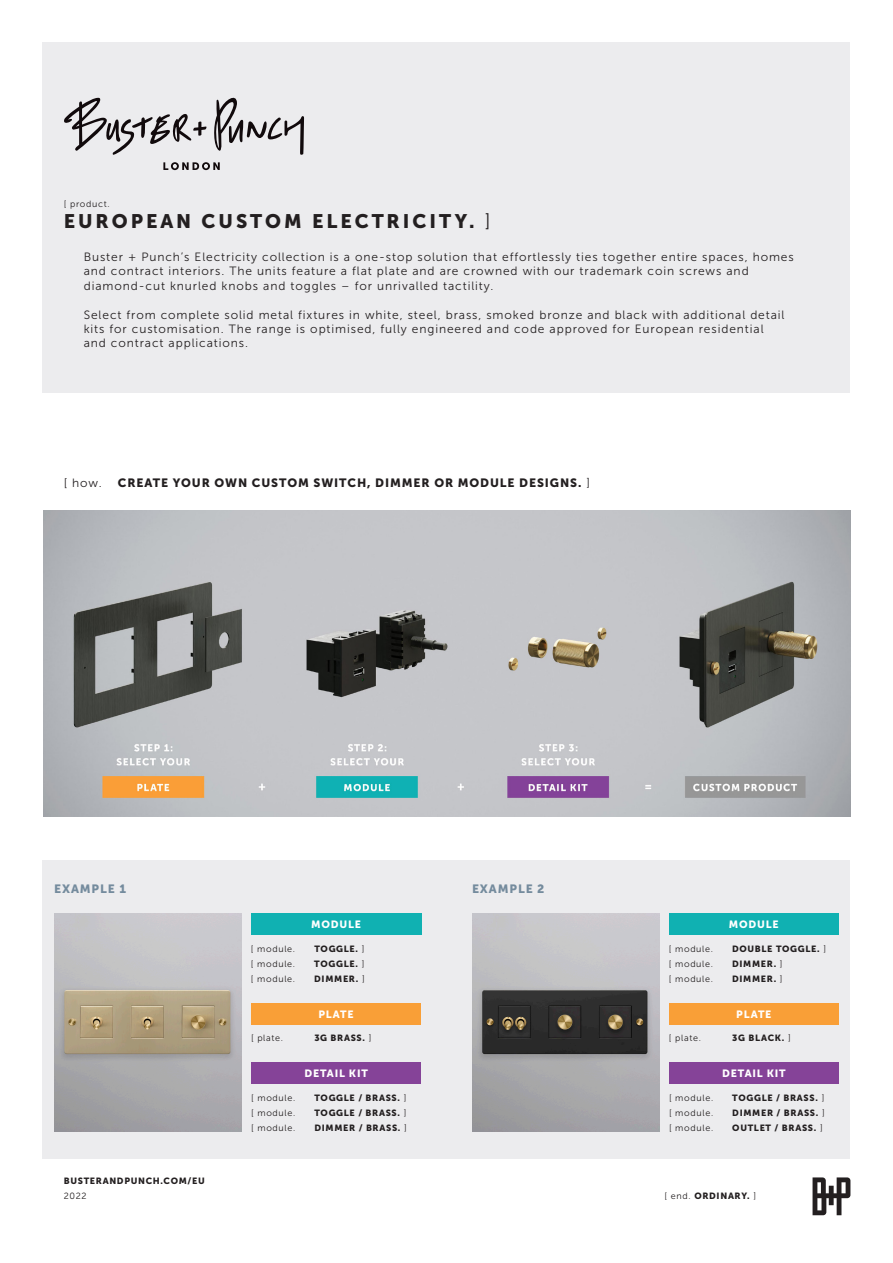
<style>
.page{position:relative;width:893px;height:1263px;background:#fff}
.page>*{position:absolute;margin:0;border:0;box-sizing:border-box;transform-origin:0 0}
.t1{font:19.5px "Museo Sans 900";letter-spacing:.15em;color:#231f20}
.t2{font:12px/14.4px "Museo Sans 300";letter-spacing:.075em;color:#231f20}
.t3{font:12px "Museo Sans 900";letter-spacing:.075em;color:#231f20}
.t4{font:12px "Museo Sans 900";letter-spacing:.075em;color:#748b9d}
.t5{font:10.5px "Museo Sans 900";letter-spacing:.075em;color:#fff}
.Paragraph_Style_1{font:9px "Museo Sans 900";letter-spacing:.075em;color:#231f20}
.Paragraph_Style_1-2{font:9px "Museo Sans 300";letter-spacing:.075em;color:#231f20}
.s1{font-family:"Museo Sans 300"}
</style>
<div class="page">
<div style="left:43px;top:43px;width:807px;height:350px;background:#ececee"></div>
<div style="left:43px;top:860px;width:807px;height:299px;background:#ececee"></div>
<img style="left:44px;top:510px;width:806px;height:307px">
<img style="left:472px;top:913px;width:187px;height:218px">
<div style="left:669px;top:913px;width:170px;height:21px;background:#10b1b2"></div>
<div style="left:669px;top:1062px;width:170px;height:22px;background:#854398"></div>
<div style="left:669px;top:1003px;width:170px;height:21px;background:#f99f37"></div>
<img style="left:54px;top:913px;width:188px;height:218px">
<div style="left:251px;top:913px;width:170px;height:21px;background:#10b1b2"></div>
<div style="left:251px;top:1062px;width:170px;height:22px;background:#854398"></div>
<div style="left:251px;top:1003px;width:170px;height:21px;background:#f99f37"></div>
<svg style="left:163px;top:162px;width:57px;height:8px"></svg>
<svg style="left:64px;top:98px;width:143px;height:57px"></svg>
<svg style="left:214px;top:98px;width:90px;height:57px"></svg>
<svg style="left:812px;top:1177px;width:38px;height:38px"></svg>
<p class="Paragraph_Style_1-2" style="left:64px;top:199px;width:47px">[ product.</p>
<p class="t1" style="left:64px;top:210px;width:429px">EUROPEAN CUSTOM ELECTRICITY. <span class="s1">]</span></p>
<p class="t2" style="left:84px;top:250px;width:712px">Buster + Punch’s Electricity collection is a one-stop solution that effortlessly ties together entire spaces, homes and contract interiors. The units feature a flat plate and are crowned with our trademark coin screws and diamond-cut knurled knobs and toggles – for unrivalled tactility.</p>
<p class="t2" style="left:84px;top:307px;width:702px">Select from complete solid metal fixtures in white, steel, brass, smoked bronze and black with additional detail kits for customisation. The range is optimised, fully engineered and code approved for European residential</p>
<p class="t2" style="left:84px;top:336px;width:166px">and contract applications.</p>
<p class="t2" style="left:64px;top:476px;width:40px">[ how.</p>
<p class="t3" style="left:118px;top:476px;width:474px">CREATE YOUR OWN CUSTOM SWITCH, DIMMER OR MODULE DESIGNS. <span class="s1">]</span></p>
<p class="t4" style="left:54px;top:882px;width:73px">EXAMPLE 1</p>
<p class="t4" style="left:472px;top:882px;width:74px">EXAMPLE 2</p>
<p class="t5" style="left:311px;top:918px;width:51px">MODULE</p>
<p class="t5" style="left:729px;top:918px;width:51px">MODULE</p>
<p class="Paragraph_Style_1-2" style="left:251px;top:944px;width:46px">[ module.</p>
<p class="Paragraph_Style_1" style="left:314px;top:943px;width:52px">TOGGLE. <span class="s1">]</span></p>
<p class="Paragraph_Style_1-2" style="left:251px;top:959px;width:46px">[ module.</p>
<p class="Paragraph_Style_1" style="left:314px;top:958px;width:52px">TOGGLE. <span class="s1">]</span></p>
<p class="Paragraph_Style_1-2" style="left:251px;top:974px;width:46px">[ module.</p>
<p class="Paragraph_Style_1" style="left:314px;top:973px;width:52px">DIMMER. <span class="s1">]</span></p>
<p class="Paragraph_Style_1-2" style="left:669px;top:944px;width:46px">[ module.</p>
<p class="Paragraph_Style_1" style="left:732px;top:943px;width:96px">DOUBLE TOGGLE. <span class="s1">]</span></p>
<p class="Paragraph_Style_1-2" style="left:669px;top:959px;width:46px">[ module.</p>
<p class="Paragraph_Style_1" style="left:732px;top:958px;width:52px">DIMMER. <span class="s1">]</span></p>
<p class="Paragraph_Style_1-2" style="left:669px;top:974px;width:46px">[ module.</p>
<p class="Paragraph_Style_1" style="left:732px;top:973px;width:52px">DIMMER. <span class="s1">]</span></p>
<p class="t5" style="left:318px;top:1008px;width:37px">PLATE</p>
<p class="t5" style="left:736px;top:1008px;width:37px">PLATE</p>
<p class="Paragraph_Style_1-2" style="left:251px;top:1033px;width:34px">[ plate.</p>
<p class="Paragraph_Style_1" style="left:314px;top:1033px;width:59px">3G BRASS. <span class="s1">]</span></p>
<p class="Paragraph_Style_1-2" style="left:669px;top:1033px;width:34px">[ plate.</p>
<p class="Paragraph_Style_1" style="left:732px;top:1033px;width:60px">3G BLACK. <span class="s1">]</span></p>
<p class="t5" style="left:304px;top:1067px;width:65px">DETAIL KIT</p>
<p class="t5" style="left:722px;top:1067px;width:65px">DETAIL KIT</p>
<p class="Paragraph_Style_1-2" style="left:251px;top:1093px;width:46px">[ module.</p>
<p class="Paragraph_Style_1" style="left:314px;top:1093px;width:94px">TOGGLE / BRASS. <span class="s1">]</span></p>
<p class="Paragraph_Style_1-2" style="left:251px;top:1108px;width:46px">[ module.</p>
<p class="Paragraph_Style_1" style="left:314px;top:1108px;width:94px">TOGGLE / BRASS. <span class="s1">]</span></p>
<p class="Paragraph_Style_1-2" style="left:251px;top:1123px;width:46px">[ module.</p>
<p class="Paragraph_Style_1" style="left:314px;top:1123px;width:94px">DIMMER / BRASS. <span class="s1">]</span></p>
<p class="Paragraph_Style_1-2" style="left:669px;top:1093px;width:46px">[ module.</p>
<p class="Paragraph_Style_1" style="left:732px;top:1093px;width:94px">TOGGLE / BRASS. <span class="s1">]</span></p>
<p class="Paragraph_Style_1-2" style="left:669px;top:1108px;width:46px">[ module.</p>
<p class="Paragraph_Style_1" style="left:732px;top:1108px;width:94px">DIMMER / BRASS. <span class="s1">]</span></p>
<p class="Paragraph_Style_1-2" style="left:669px;top:1123px;width:46px">[ module.</p>
<p class="Paragraph_Style_1" style="left:732px;top:1123px;width:92px">OUTLET / BRASS. <span class="s1">]</span></p>
<p class="Paragraph_Style_1" style="left:64px;top:1176px;width:143px">BUSTERANDPUNCH.COM/EU</p>
<p class="Paragraph_Style_1-2" style="left:64px;top:1191px;width:24px">2022</p>
<p class="Paragraph_Style_1" style="left:664px;top:1191px;width:93px"><span class="s1">[ end.</span> ORDINARY. <span class="s1">]</span></p>
</div>
